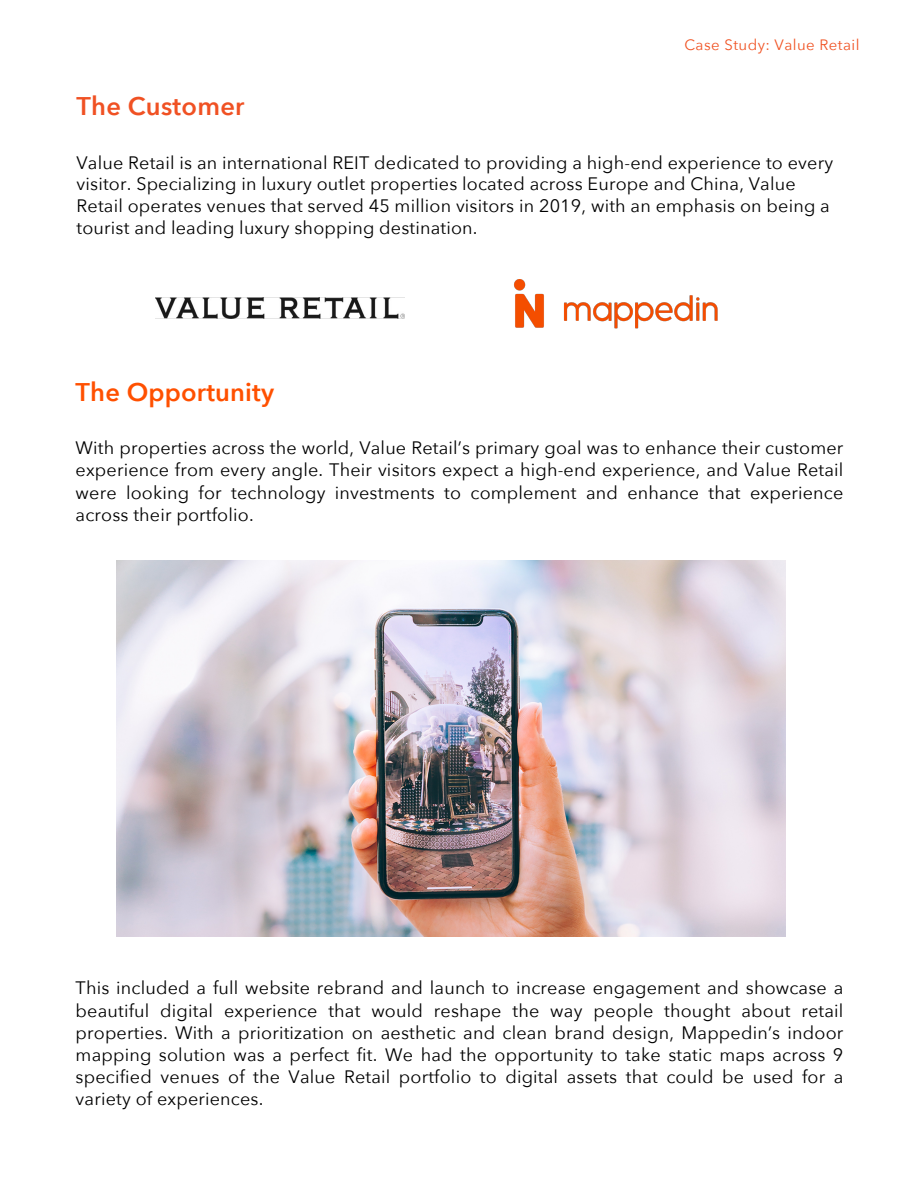
<style>
.page{position:relative;width:918px;height:1188px;background:#fff}
.page>*{position:absolute;margin:0;border:0;box-sizing:border-box;transform-origin:0 0}
.t1{font:600 25.5px "Avenir Next";letter-spacing:.005em;color:#ff5000}
.t2{font:600 25.5px "Avenir Next";letter-spacing:.01em;color:#f05123}
.t3{font:18px/22.2px "Avenir Next";letter-spacing:.01em;color:#000;text-align:justify}
.t4{font:15px "Avenir Next";letter-spacing:.03em;color:#f05323}
.s1{font-style:inherit}
</style>
<div class="page">
<img style="left:514px;top:280px;width:204px;height:48px">
<img style="left:155px;top:297px;width:249px;height:22px">
<img style="left:117px;top:560px;width:668px;height:376px">
<p class="t4" style="left:684px;top:32px;width:177px"><span class="s1">Case Study:</span> Value Retail</p>
<h1 class="t2" style="left:77px;top:84px;width:169px">The Customer</h1>
<p class="t3" style="left:77px;top:151px;width:758px;line-height:21.6px;text-align:left">Value Retail is an international REIT dedicated to providing a high-end experience to every visitor. Specializing in luxury outlet properties located across Europe and China, Value Retail operates venues that served 45 million visitors in 2019, with an emphasis on being a tourist and leading luxury shopping destination.</p>
<h1 class="t1" style="left:76px;top:370px;width:200px">The Opportunity</h1>
<p class="t3" style="left:76px;top:436px;width:769px">With properties across the world, Value Retail’s primary goal was to enhance their customer experience from every angle. Their visitors expect a high-end experience, and Value Retail were looking for technology investments to complement and enhance that experience across their portfolio.</p>
<p class="t3" style="left:76px;top:976px;width:769px">This included a full website rebrand and launch to increase engagement and showcase a beautiful digital experience that would reshape the way people thought about retail properties. With a prioritization on aesthetic and clean brand design, Mappedin’s indoor mapping solution was a perfect fit. We had the opportunity to take static maps across 9 specified venues of the Value Retail portfolio to digital assets that could be used for a variety of experiences.</p>
</div>
